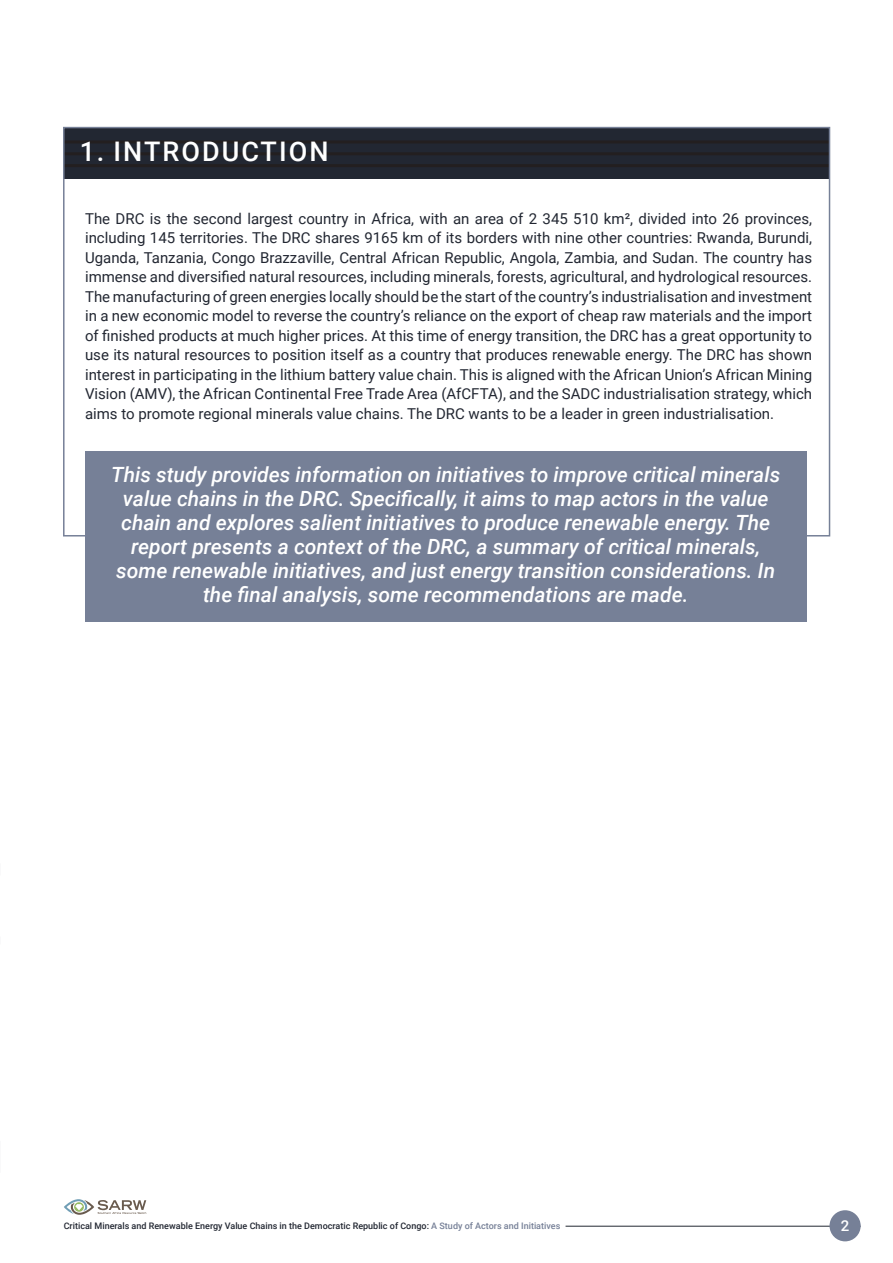
<style>
.page{position:relative;width:893px;height:1263px;background:#fff}
.page>*{position:absolute;margin:0;border:0;box-sizing:border-box;transform-origin:0 0}
.t1{font:500 27px "Roboto";letter-spacing:.075em;color:#fff}
.t2{font:italic 500 21px/24px "Roboto";color:#fff;text-align:center}
.t3{font:15px/19.5px "Roboto";color:#222732;text-align:justify}
.t4{font:500 15px "Roboto";color:#fff}
.t5{font:500 9px "Roboto";color:#222732}
.s1{color:#768097}
</style>
<div class="page">
<hr style="left:566px;top:1226px;width:295px;height:1px;background:#222732">
<svg style="left:64px;top:1199px;width:82px;height:16px"></svg>
<div style="left:829px;top:1210px;width:32px;height:31px;background:#768097;border-radius:50%"></div>
<div style="left:64px;top:128px;width:765px;height:51px;background:#222732"></div>
<hr style="left:64px;top:164px;width:765px;height:3px;background:#231f20">
<hr style="left:64px;top:152px;width:765px;height:3px;background:#231f20">
<hr style="left:64px;top:140px;width:765px;height:3px;background:#231f20">
<div style="left:85px;top:451px;width:721px;height:170px;background:#768097"></div>
<p class="t1" style="left:80px;top:133px;width:250px">1. INTRODUCTION</p>
<p class="t3" style="left:85px;top:208px;width:729px">The DRC is the second largest country in Africa, with an area of 2 345 510 km², divided into 26 provinces, including 145 territories. The DRC shares 9165 km of its borders with nine other countries: Rwanda, Burundi, Uganda, Tanzania, Congo Brazzaville, Central African Republic, Angola, Zambia, and Sudan. The country has immense and diversified natural resources, including minerals, forests, agricultural, and hydrological resources.<br>The manufacturing of green energies locally should be the start of the country’s industrialisation and investment in a new economic model to reverse the country’s reliance on the export of cheap raw materials and the import of finished products at much higher prices. At this time of energy transition, the DRC has a great opportunity to use its natural resources to position itself as a country that produces renewable energy. The DRC has shown interest in participating in the lithium battery value chain. This is aligned with the African Union’s African Mining Vision (AMV), the African Continental Free Trade Area (AfCFTA), and the SADC industrialisation strategy, which aims to promote regional minerals value chains. The DRC wants to be a leader in green industrialisation.</p>
<p class="t2" style="left:111px;top:462px;width:670px">This study provides information on initiatives to improve critical minerals value chains in the DRC. Specifically, it aims to map actors in the value chain and explores salient initiatives to produce renewable energy. The report presents a context of the DRC, a summary of critical minerals, some renewable initiatives, and just energy transition considerations. In the final analysis, some recommendations are made.</p>
<p class="t5" style="left:64px;top:1220px;width:498px">Critical Minerals and Renewable Energy Value Chains in the Democratic Republic of Congo: <span class="s1">A Study of Actors and Initiatives</span></p>
<p class="t4" style="left:841px;top:1215px;width:10px">2</p>
</div>
